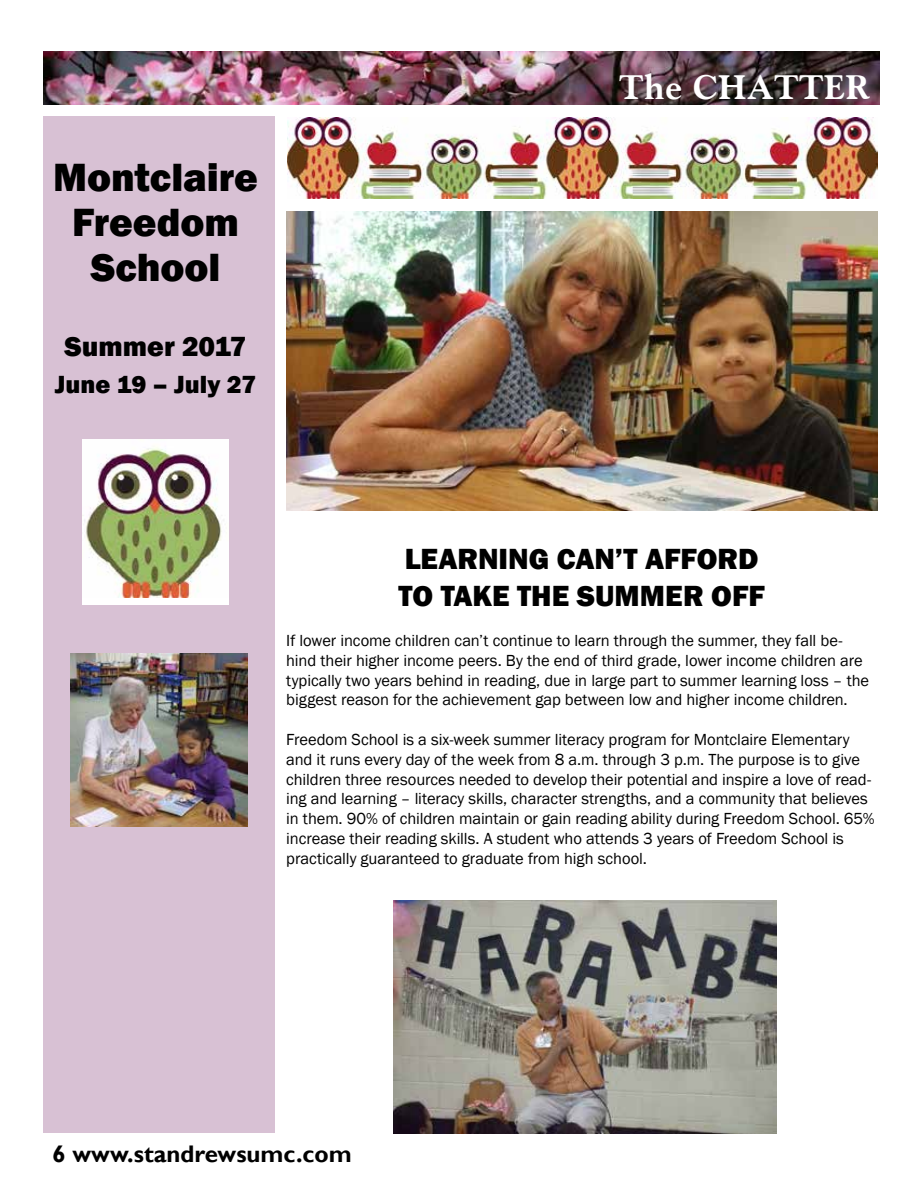
<style>
.page{position:relative;width:918px;height:1188px;background:#fff}
.page>*{position:absolute;margin:0;border:0;box-sizing:border-box;transform-origin:0 0}
.t1{font:800 40.5px/45px "Franklin Gothic";color:#000;text-align:center}
.t2{font:800 34.5px "Goudy";letter-spacing:.02em;color:#fff}
.t3{font:800 30px/37.5px "Franklin Gothic";color:#000}
.t4{font:800 28.5px "Franklin Gothic";color:#000}
.t5{font:800 25.5px "Franklin Gothic";color:#000}
.t6{font:700 24px "Gill Sans";color:#000}
.t7{font:16.5px/19.8px "Franklin Gothic";letter-spacing:-.005em;color:#000}
</style>
<div class="page">
<img style="left:43px;top:52px;width:836px;height:53px">
<div style="left:43px;top:116px;width:232px;height:1016px;background:#d8c1d4"></div>
<img style="left:393px;top:901px;width:384px;height:232px">
<img style="left:70px;top:653px;width:177px;height:173px">
<img style="left:286px;top:212px;width:591px;height:298px">
<img style="left:287px;top:118px;width:590px;height:80px">
<div style="left:82px;top:440px;width:147px;height:165px;background:#fff"></div>
<img style="left:82px;top:447px;width:142px;height:151px">
<h1 class="t1" style="left:53px;top:154px;width:206px">Montclaire<br>Freedom<br>School</h1>
<h3 class="t4" style="left:65px;top:328px;width:184px">Summer 2017</h3>
<h3 class="t5" style="left:55px;top:368px;width:203px">June 19 – July 27</h3>
<h2 class="t2" style="left:619px;top:67px;width:252px">The CHATTER</h2>
<h3 class="t3" style="left:398px;top:540px;width:368px">LEARNING CAN’T AFFORD<br>TO TAKE THE SUMMER OFF</h3>
<p class="t7" style="left:286px;top:631px;width:584px">If lower income children can’t continue to learn through the summer, they fall be&shy;hind their higher income peers. By the end of third grade, lower income children are typically two years behind in reading, due in large part to summer learning loss – the biggest reason for the achievement gap between low and higher income children.</p>
<p class="t7" style="left:286px;top:730px;width:590px">Freedom School is a six-week summer literacy program for Montclaire Elementary and it runs every day of the week from 8 a.m. through 3 p.m. The purpose is to give children three resources needed to develop their potential and inspire a love of read&shy;ing and learning – literacy skills, character strengths, and a community that believes in them. 90% of children maintain or gain reading ability during Freedom School. 65% increase their reading skills. A student who attends 3 years of Freedom School is practically guaranteed to graduate from high school.</p>
<h3 class="t6" style="left:53px;top:1139px;width:301px">6 www.standrewsumc.com</h3>
</div>
